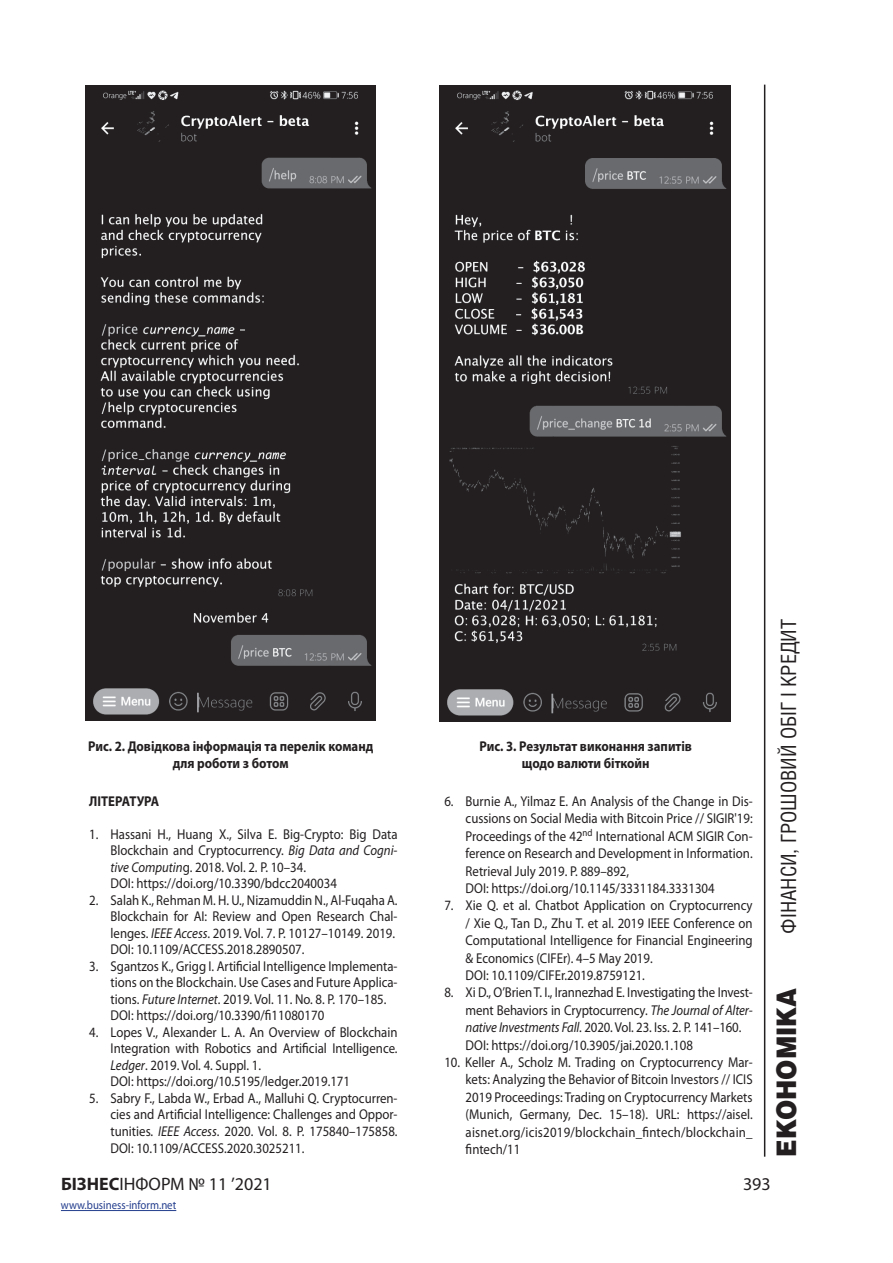
<style>
.page{position:relative;width:893px;height:1263px;background:#fff}
.page>*{position:absolute;margin:0;border:0;box-sizing:border-box;transform-origin:0 0}
.t1{font:900 27px "Helios";color:#231f20;scale:.9 1}
.t2{font:21px "Helios Cond";color:#231f20}
.t3{font:18px "Myriad Pro";color:#231f20}
.Literat{font:14.25px/17.4px "Myriad Pro";color:#231f20;text-align:justify;scale:.9 1}
.Title_table{font:700 14.25px/17.1px "Myriad Pro";color:#231f20;text-align:center;scale:.9 1}
.Literat-2{font:700 14.25px "Myriad Pro";color:#231f20;scale:.9 1}
.t4{font:12px "Myriad Pro";color:#253f8e;scale:.9 1}
.s1{font-style:italic}
.s2{font-weight:700}
</style>
<div class="page">
<hr style="left:764px;top:85px;width:1px;height:1072px;background:#231f20">
<hr style="left:61px;top:1210px;width:115px;height:1px;background:#253f8e">
<img style="left:85px;top:85px;width:291px;height:635px">
<img style="left:439px;top:85px;width:291px;height:636px">
<p class="Title_table" style="left:88px;top:737px;width:319px">Рис. 2. Довідкова інформація та перелік команд для роботи з ботом</p>
<p class="Title_table" style="left:479px;top:737px;width:238px">Рис. 3. Результат виконання запитів щодо валюти біткойн</p>
<p class="Literat-2" style="left:89px;top:792px;width:79px">ЛІТЕРАТУРА</p>
<p class="Literat" style="left:111px;top:825px;width:320px;line-height:16.5px;text-indent:-21px">1. Hassani H., Huang X., Silva E. Big-Crypto: Big Data Blockchain and Cryptocurrency. <span class="s1">Big Data and Cogni&shy;tive Computin</span>g. 2018. Vol. 2. P. 10–34.</p>
<p class="Literat" style="left:111px;top:874px;width:253px">DOI: https://doi.org/10.3390/bdcc2040034</p>
<p class="Literat" style="left:111px;top:891px;width:320px;line-height:16.5px;text-indent:-21px">2. Salah K., Rehman M. H. U., Nizamuddin N., Al-Fuqaha A.<br>Blockchain for AI: Review and Open Research Chal&shy;lenges. <span class="s1">IEEE Access</span>. 2019. Vol. 7. P. 10127–10149. 2019.</p>
<p class="Literat" style="left:111px;top:940px;width:217px">DOI: 10.1109/ACCESS.2018.2890507.</p>
<p class="Literat" style="left:111px;top:957px;width:320px;line-height:16.5px;text-indent:-21px">3. Sgantzos K., Grigg I. Artificial Intelligence Implementa&shy;tions on the Blockchain. Use Cases and Future Applica&shy;tions. <span class="s1">Future Internet</span>. 2019. Vol. 11. No. 8. P. 170–185.</p>
<p class="Literat" style="left:111px;top:1006px;width:239px">DOI: https://doi.org/10.3390/fi11080170</p>
<p class="Literat" style="left:111px;top:1023px;width:320px;line-height:16.5px;text-indent:-21px">4. Lopes V., Alexander L. A. An Overview of Blockchain Integration with Robotics and Artificial Intelligence.<br><span class="s1">Ledger</span>. 2019. Vol. 4. Suppl. 1.</p>
<p class="Literat" style="left:111px;top:1072px;width:268px">DOI: https://doi.org/10.5195/ledger.2019.171</p>
<p class="Literat" style="left:111px;top:1089px;width:320px;line-height:16.8px;text-indent:-21px">5. Sabry F., Labda W., Erbad A., Malluhi Q. Cryptocurren&shy;cies and Artificial Intelligence: Challenges and Oppor&shy;tunities. <span class="s1">IEEE Access</span>. 2020. Vol. 8. P. 175840–175858.<br>DOI: 10.1109/ACCESS.2020.3025211.</p>
<p class="Literat" style="left:466px;top:792px;width:320px;text-indent:-21px">6. Burnie A., Yilmaz E. An Analysis of the Change in Dis&shy;cussions on Social Media with Bitcoin Price // SIGIR'19:<br>Proceedings of the 42<sup>nd</sup> International ACM SIGIR Con&shy;ference on Research and Development in Information.<br>Retrieval July 2019. P. 889–892,</p>
<p class="Literat" style="left:466px;top:879px;width:278px">DOI: https://doi.org/10.1145/3331184.3331304</p>
<p class="Literat" style="left:466px;top:897px;width:320px;text-indent:-21px">7. Xie Q. et al. Chatbot Application on Cryptocurrency / Xie Q., Tan D., Zhu T. et al. 2019 IEEE Conference on Computational Intelligence for Financial Engineering &amp; Economics (CIFEr). 4–5 May 2019.</p>
<p class="Literat" style="left:466px;top:966px;width:201px">DOI: 10.1109/CIFEr.2019.8759121.</p>
<p class="Literat" style="left:466px;top:984px;width:320px;text-indent:-21px">8. Xi D., O’Brien T. I., Irannezhad E. Investigating the Invest&shy;ment Behaviors in Cryptocurrency. <span class="s1">The Journal of Alter&shy;native Investments Fall</span>. 2020. Vol. 23. Iss. 2. P. 141–160.</p>
<p class="Literat" style="left:466px;top:1036px;width:254px">DOI: https://doi.org/10.3905/jai.2020.1.108</p>
<p class="Literat" style="left:466px;top:1053px;width:320px;text-indent:-21px">10. Keller A., Scholz M. Trading on Cryptocurrency Mar&shy;kets: Analyzing the Behavior of Bitcoin Investors // ICIS 2019 Proceedings: Trading on Cryptocurrency Markets (Munich, Germany, Dec. 15–18). URL: https://aisel. aisnet.org/icis2019/blockchain_fintech/blockchain_ fintech/11</p>
<h2 class="t2" style="left:776px;top:934px;width:316px;rotate:-90deg">ФІНАНСИ, ГРОШОВИЙ ОБІГ І КРЕДИТ</h2>
<h1 class="t1" style="left:769px;top:1157px;width:189px;rotate:-90deg">ЕКОНОМІКА</h1>
<p class="t3" style="left:61px;top:1173px;width:212px"><span class="s2">БІЗНЕС</span>ІНФОРМ № 11 ’2021</p>
<p class="t3" style="left:743px;top:1173px;width:29px">393</p>
<p class="t4" style="left:61px;top:1198px;width:130px">www.business-inform.net</p>
</div>
